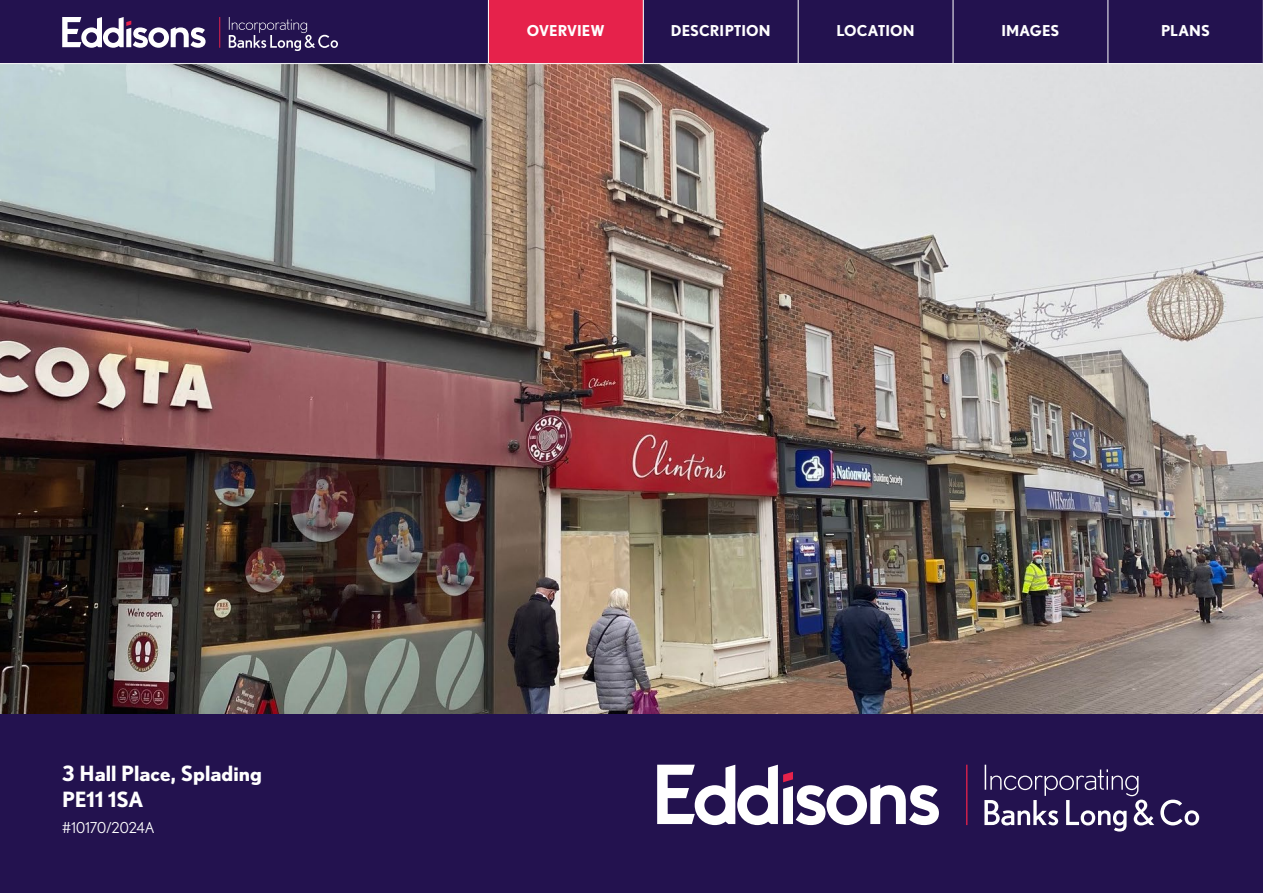
<style>
.page{position:relative;width:1263px;height:893px;background:#fff}
.page>*{position:absolute;margin:0;border:0;box-sizing:border-box;transform-origin:0 0}
.t1{font:700 21px/25.2px "Nobel";color:#fff}
.t2{font:700 15px "Nobel";letter-spacing:.005em;color:#fff}
.t3{font:15px "Nobel";color:#fff}
</style>
<div class="page">
<img style="left:0;top:64px;width:1263px;height:650px">
<div style="left:0;top:714px;width:1263px;height:179px;background:#23124f"></div>
<svg style="left:657px;top:765px;width:282px;height:60px"></svg>
<hr style="left:966px;top:765px;width:1px;height:60px;background:#e6224b">
<svg style="left:984px;top:765px;width:215px;height:66px"></svg>
<div style="left:0;top:0;width:1263px;height:63px;background:#23124f"></div>
<div style="left:488px;top:0;width:118px;height:64px;background:#e6224b"></div>
<svg style="left:607px;top:0;width:118px;height:64px;fill:#23124f"></svg>
<div style="left:725px;top:0;width:119px;height:64px;background:#23124f"></div>
<div style="left:844px;top:0;width:118px;height:64px;background:#23124f"></div>
<div style="left:962px;top:0;width:118px;height:64px;background:#23124f"></div>
<div style="left:1080px;top:0;width:119px;height:64px;background:#23124f"></div>
<svg style="left:62px;top:17px;width:144px;height:31px"></svg>
<hr style="left:219px;top:17px;width:1px;height:31px;background:#e6224b">
<svg style="left:229px;top:17px;width:109px;height:34px"></svg>
<p class="t2" style="left:527px;top:21px;width:79px">OVERVIEW</p>
<p class="t2" style="left:671px;top:21px;width:101px">DESCRI PTION</p>
<p class="t2" style="left:837px;top:21px;width:19px">LOCAT</p>
<p class="t2" style="left:885px;top:21px;width:18px">ION</p>
<p class="t2" style="left:1001px;top:21px;width:59px">I MAGES</p>
<p class="t2" style="left:1161px;top:21px;width:50px">PLANS</p>
<h1 class="t1" style="left:62px;top:761px;width:201px">3 HALL PLACE, SPLADING<br>PE11 1SA</h1>
<p class="t3" style="left:62px;top:819px;width:94px">#10170/2024A</p>
</div>
